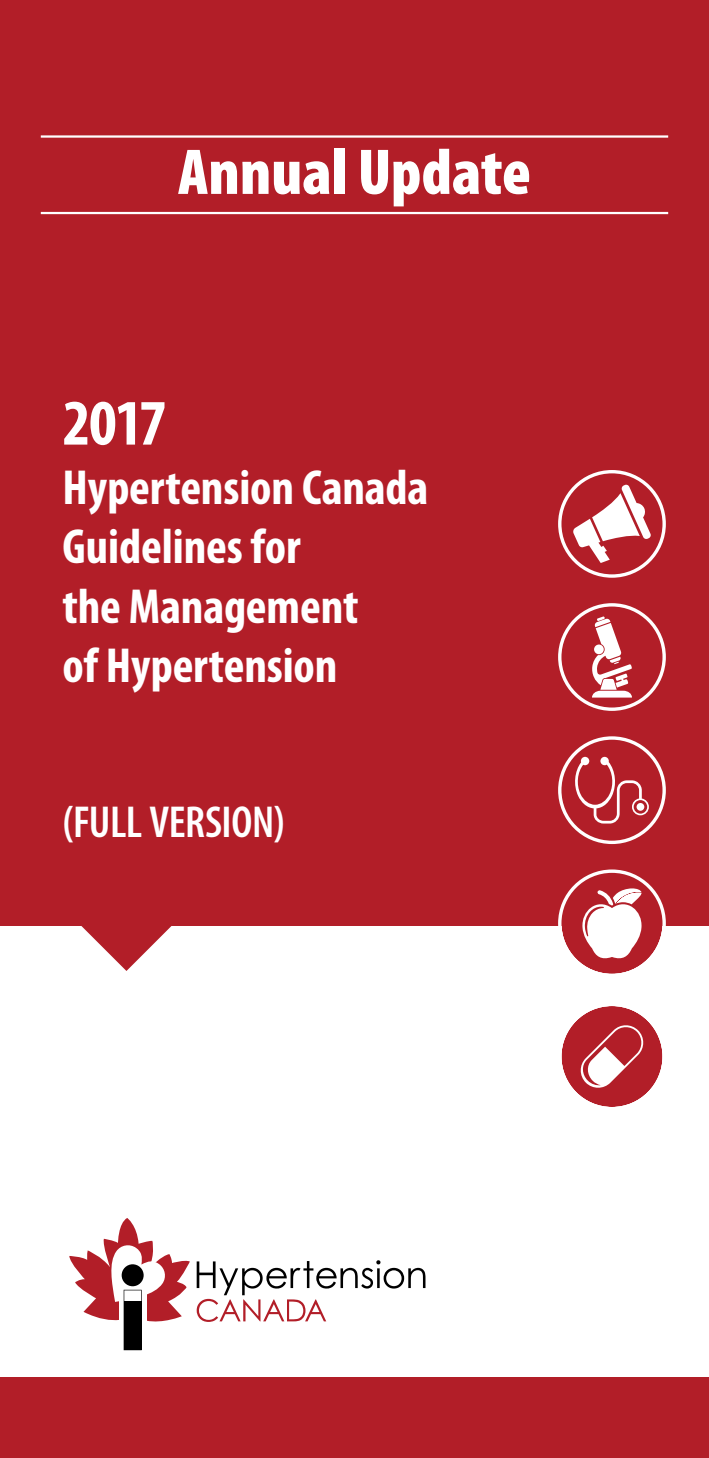
<style>
.page{position:relative;width:709px;height:1458px;background:#fff}
.page>*{position:absolute;margin:0;border:0;box-sizing:border-box;transform-origin:0 0}
.t1{font:900 condensed 65.25px "Myriad Pro";color:#fff}
.t2{font:700 condensed 65.25px "Myriad Pro";color:#fff}
.t3{font:700 condensed 49.5px/59.4px "Myriad Pro";letter-spacing:-.005em;color:#fff}
.t4{font:600 condensed 45px "Myriad Pro";letter-spacing:-.01em;color:#fff}
</style>
<div class="page">
<div style="left:0;top:0;width:709px;height:926px;background:#b21e28"></div>
<div style="left:0;top:1377px;width:709px;height:81px;background:#b21e28"></div>
<svg style="left:197px;top:1260px;width:228px;height:62px"></svg>
<svg style="left:69px;top:1218px;width:121px;height:132px"></svg>
<div style="left:124px;top:1302px;width:17px;height:48px;background:#000"></div>
<div style="left:122px;top:1264px;width:22px;height:22px;background:#000;border-radius:50%"></div>
<svg style="left:572px;top:484px;width:79px;height:79px"></svg>
<div style="left:558px;top:470px;width:108px;height:108px;border:3px solid #fff;border-radius:50%"></div>
<svg style="left:592px;top:616px;width:40px;height:82px"></svg>
<div style="left:558px;top:603px;width:108px;height:108px;border:3px solid #fff;border-radius:50%"></div>
<svg style="left:573px;top:757px;width:76px;height:67px"></svg>
<div style="left:636px;top:803px;width:8px;height:8px;background:#fff;border-radius:50%"></div>
<div style="left:558px;top:736px;width:108px;height:108px;border:3px solid #fff;border-radius:50%"></div>
<div style="left:561px;top:873px;width:101px;height:101px;background:#b21e28;border-radius:50%"></div>
<svg style="left:582px;top:888px;width:60px;height:71px"></svg>
<div style="left:558px;top:869px;width:108px;height:108px;border:3px solid #fff;border-radius:50%"></div>
<div style="left:561px;top:1006px;width:101px;height:101px;background:#b21e28;border-radius:50%"></div>
<svg style="left:580px;top:1025px;width:64px;height:63px"></svg>
<div style="left:558px;top:1003px;width:108px;height:107px;border:3px solid #fff;border-radius:50%"></div>
<svg style="left:81px;top:926px;width:91px;height:45px"></svg>
<hr style="left:41px;top:135px;width:627px;height:3px;background:#fff">
<hr style="left:41px;top:212px;width:627px;height:2px;background:#fff">
<h1 class="t1" style="left:178px;top:130px;width:354px">Annual Update</h1>
<h1 class="t2" style="left:63px;top:382px;width:106px">2017</h1>
<p class="t3" style="left:63px;top:457px;width:367px">Hypertension Canada<br>Guidelines for<br>the Management<br>of Hypertension</p>
<p class="t4" style="left:63px;top:794px;width:224px">(FULL VERSION)</p>
</div>
